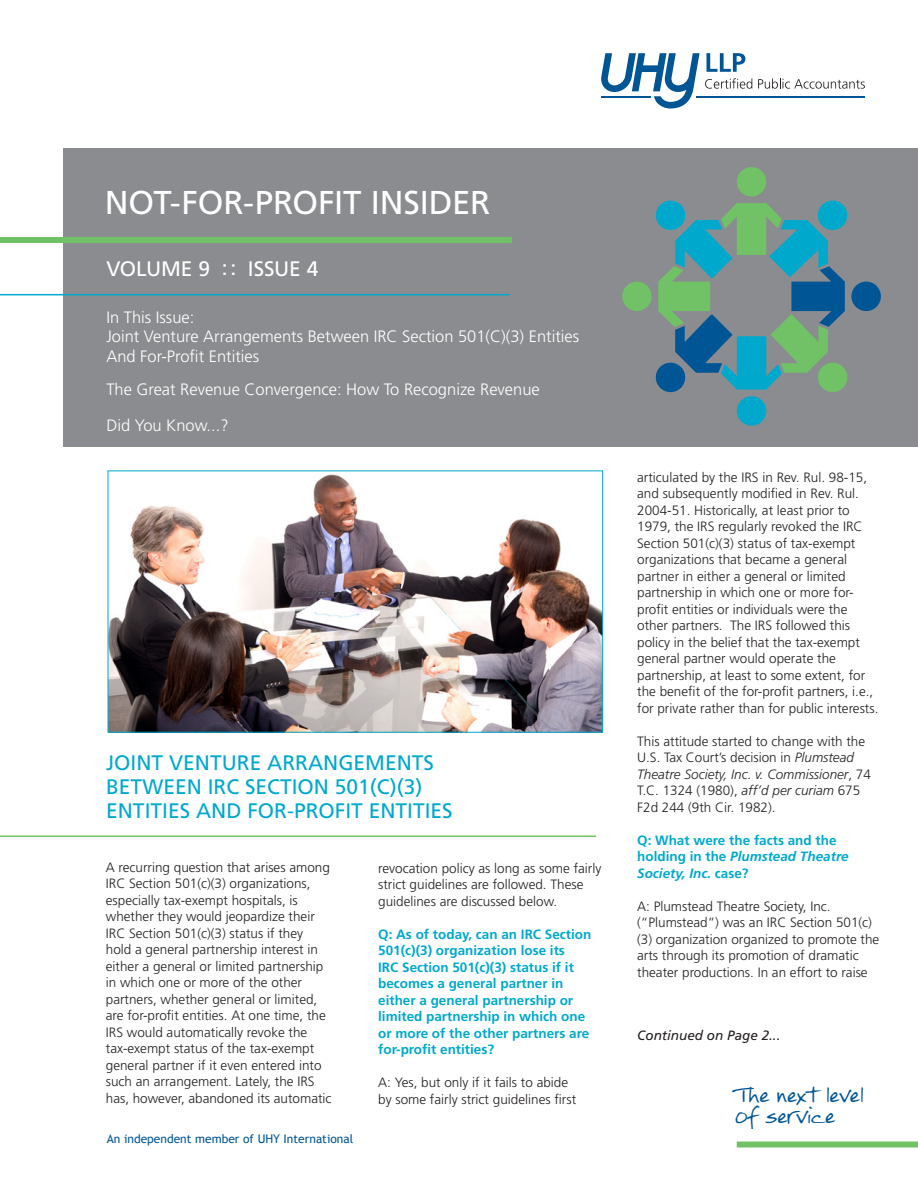
<style>
.page{position:relative;width:918px;height:1188px;background:#fff}
.page>*{position:absolute;margin:0;border:0;box-sizing:border-box;transform-origin:0 0}
.t1{font:33px "Frutiger";letter-spacing:-.005em;color:#fff}
.t2{font:21px/24px "Frutiger";color:#00a9cc}
.t3{font:21px "Frutiger";letter-spacing:-.005em;color:#fff}
.t4{font:300 16.5px/19.5px "Frutiger";color:#fff}
.t5{font:16.5px "FG Rebecca";letter-spacing:-.02em;color:#005595}
.t6{font:300 13.5px/16.5px "Frutiger";color:#231f20}
.t7{font:700 13.5px/16.5px "Frutiger";color:#00a9cc}
.t8{font:italic 13.5px "Frutiger";color:#231f20}
.t9{font:12px "Trebuchet MS";color:#005595}
.s1{font-style:italic}
</style>
<div class="page">
<div style="left:64px;top:149px;width:854px;height:298px;background:#8a8c8f"></div>
<div style="left:0;top:237px;width:512px;height:6px;background:#71c167"></div>
<hr style="left:0;top:294px;width:510px;height:1px;background:#00a9cc">
<div style="left:737px;top:1142px;width:181px;height:6px;background:#71c167"></div>
<hr style="left:0;top:836px;width:596px;height:1px;background:#71c167">
<svg style="left:758px;top:78px;width:107px;height:11px"></svg>
<hr style="left:696px;top:96px;width:169px;height:2px;background:#005595">
<svg style="left:601px;top:53px;width:151px;height:56px"></svg>
<div style="left:737px;top:167px;width:29px;height:29px;background:#71c167;border-radius:50%"></div>
<div style="left:737px;top:396px;width:29px;height:30px;background:#00a9cc;border-radius:50%"></div>
<div style="left:851px;top:282px;width:30px;height:29px;background:#005595;border-radius:50%"></div>
<svg style="left:655px;top:200px;width:193px;height:192px"></svg>
<div style="left:622px;top:282px;width:30px;height:29px;background:#71c167;border-radius:50%"></div>
<img style="left:110px;top:474px;width:491px;height:256px">
<p class="t1" style="left:105px;top:183px;width:387px">NOT-FOR-PROFIT INSIDER</p>
<p class="t3" style="left:106px;top:257px;width:214px">VOLUME 9 :: ISSUE 4</p>
<p class="t4" style="left:106px;top:308px;width:90px">In This Issue:</p>
<p class="t4" style="left:106px;top:327px;width:474px">Joint Venture Arrangements Between IRC Section 501(C)(3) Entities<br>And For-Profit Entities</p>
<p class="t4" style="left:106px;top:380px;width:435px">The Great Revenue Convergence: How To Recognize Revenue</p>
<p class="t4" style="left:106px;top:416px;width:124px">Did You Know...?</p>
<p class="t2" style="left:106px;top:750px;width:348px">JOINT VENTURE ARRANGEMENTS<br>BETWEEN IRC SECTION 501(C)(3)<br>ENTITIES AND FOR-PROFIT ENTITIES</p>
<p class="t6" style="left:106px;top:859px;width:227px">A recurring question that arises among IRC Section 501(c)(3) organizations, especially tax-exempt hospitals, is whether they would jeopardize their IRC Section 501(c)(3) status if they hold a general partnership interest in either a general or limited partnership in which one or more of the other partners, whether general or limited, are for-profit entities. At one time, the IRS would automatically revoke the tax-exempt status of the tax-exempt general partner if it even entered into such an arrangement. Lately, the IRS has, however, abandoned its automatic</p>
<p class="t9" style="left:107px;top:1132px;width:248px">An independent member of UHY International</p>
<p class="t6" style="left:378px;top:860px;width:225px">revocation policy as long as some fairly strict guidelines are followed. These guidelines are discussed below.</p>
<p class="t7" style="left:378px;top:926px;width:215px">Q: As of today, can an IRC Section<br>501(c)(3) organization lose its<br>IRC Section 501(c)(3) status if it becomes a general partner in either a general partnership or limited partnership in which one or more of the other partners are for-profit entities?</p>
<p class="t6" style="left:378px;top:1074px;width:199px">A: Yes, but only if it fails to abide by some fairly strict guidelines first</p>
<p class="t6" style="left:637px;top:469px;width:243px">articulated by the IRS in Rev. Rul. 98-15, and subsequently modified in Rev. Rul.<br>2004-51. Historically, at least prior to 1979, the IRS regularly revoked the IRC Section 501(c)(3) status of tax-exempt organizations that became a general partner in either a general or limited partnership in which one or more for&shy;profit entities or individuals were the other partners. The IRS followed this policy in the belief that the tax-exempt general partner would operate the partnership, at least to some extent, for the benefit of the for-profit partners, i.e., for private rather than for public interests.</p>
<p class="t6" style="left:637px;top:733px;width:235px">This attitude started to change with the U.S. Tax Court’s decision in <span class="s1">Plumstead Theatre Society, Inc. v. Commissioner</span>, 74<br>T.C. 1324 (1980), <span class="s1">aff’d per curiam</span> 675<br>F2d 244 (9th Cir. 1982).</p>
<p class="t7" style="left:637px;top:832px;width:213px">Q: What were the facts and the holding in the <span class="s1">Plumstead Theatre<br>Society, Inc.</span> case?</p>
<p class="t6" style="left:637px;top:898px;width:244px">A: Plumstead Theatre Society, Inc. (“Plumstead”) was an IRC Section 501(c) (3) organization organized to promote the arts through its promotion of dramatic theater productions. In an effort to raise</p>
<p class="t8" style="left:637px;top:1028px;width:145px">Continued on Page 2...</p>
<p class="t5" style="left:735px;top:1087px;width:130px">The next level</p>
<p class="t5" style="left:735px;top:1108px;width:101px">of service</p>
</div>
